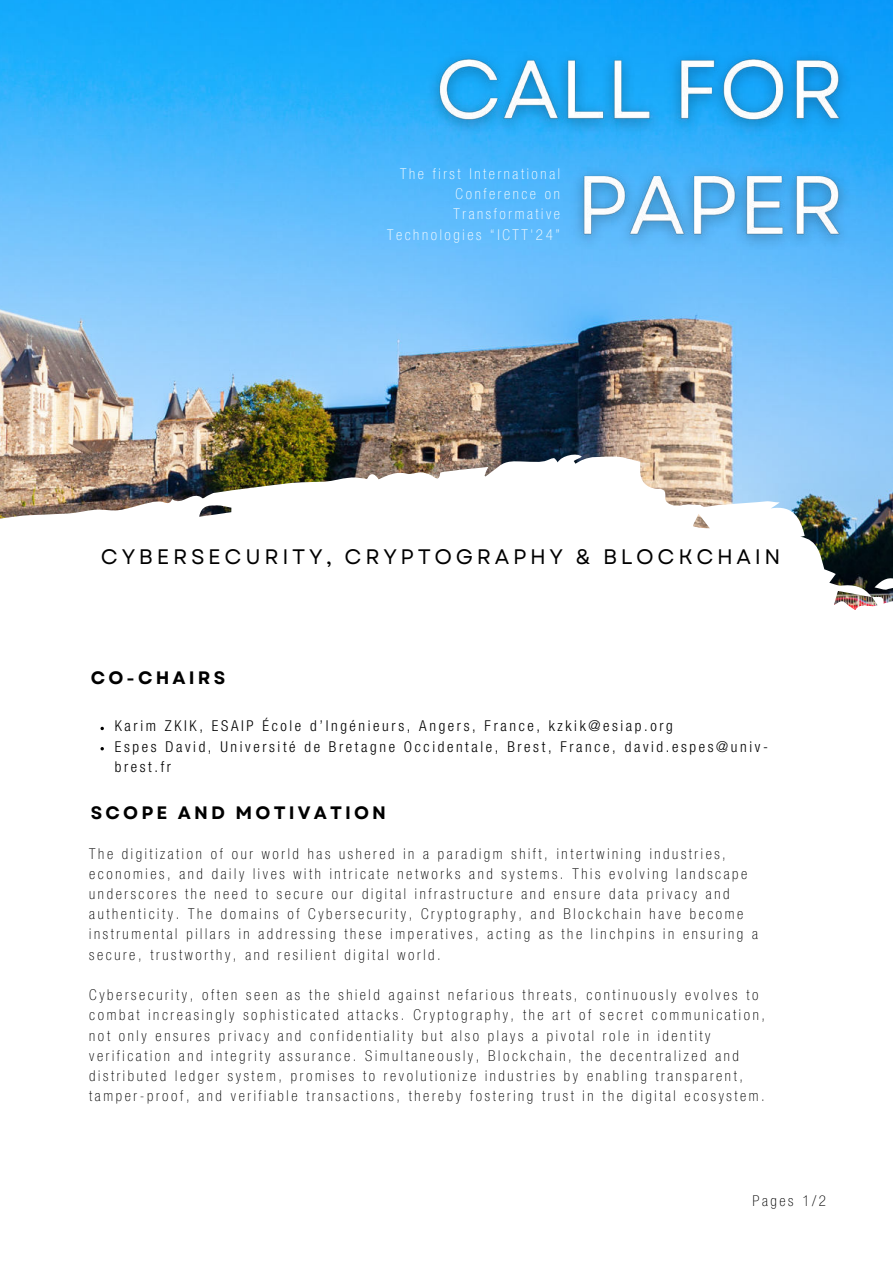
<style>
.page{position:relative;width:893px;height:1264px;background:#fff}
.page>*{position:absolute;margin:0;border:0;box-sizing:border-box;transform-origin:0 0}
.t1{font:21px "Garet";letter-spacing:.175em;color:#000}
.t2{font:700 18px "Garet";letter-spacing:.175em;color:#000}
.t3{font:100 condensed 15px/20.2px "Helvetica Neue LT Std";letter-spacing:.175em;color:#000}
.t4{font:300 condensed 15px/20.2px "Helvetica Neue LT Std";letter-spacing:.175em;color:#000}
.t5{font:100 condensed 15px/20.2px "Helvetica Neue LT Std";letter-spacing:.175em;color:#fff;text-align:right}
</style>
<div class="page">
<img style="left:0;top:0;width:892px;height:452px">
<svg style="left:0;top:452px;width:892px;height:299px"></svg>
<svg style="left:874px;top:576px;width:18px;height:14px"></svg>
<img style="left:418px;top:31px;width:442px;height:234px">
<svg style="left:100px;top:726px;width:4px;height:4px"></svg>
<svg style="left:100px;top:747px;width:4px;height:3px"></svg>
<p class="t5" style="left:387px;top:163px;width:174px">The first International<br>Conference on<br>Transformative<br>Technologies “ICTT'24”</p>
<h1 class="t1" style="left:101px;top:543px;width:681px">CYBERSECURITY, CRYPTOGRAPHY &amp; BLOCKCHAIN</h1>
<p class="t2" style="left:91px;top:666px;width:136px">CO-CHAIRS</p>
<p class="t4" style="left:115px;top:715px;width:654px">Karim ZKIK, ESAIP École d’Ingénieurs, Angers, France, kzkik@esiap.org<br>Espes David, Université de Bretagne Occidentale, Brest, France, david.espes@univ&shy;brest.fr</p>
<p class="t2" style="left:91px;top:801px;width:297px">SCOPE AND MOTIVATION</p>
<p class="t3" style="left:89px;top:843px;width:670px">The digitization of our world has ushered in a paradigm shift, intertwining industries, economies, and daily lives with intricate networks and systems. This evolving landscape underscores the need to secure our digital infrastructure and ensure data privacy and authenticity. The domains of Cybersecurity, Cryptography, and Blockchain have become instrumental pillars in addressing these imperatives, acting as the linchpins in ensuring a secure, trustworthy, and resilient digital world.</p>
<p class="t3" style="left:89px;top:984px;width:677px">Cybersecurity, often seen as the shield against nefarious threats, continuously evolves to combat increasingly sophisticated attacks. Cryptography, the art of secret communication, not only ensures privacy and confidentiality but also plays a pivotal role in identity verification and integrity assurance. Simultaneously, Blockchain, the decentralized and distributed ledger system, promises to revolutionize industries by enabling transparent, tamper-proof, and verifiable transactions, thereby fostering trust in the digital ecosystem.</p>
<p class="t3" style="left:752px;top:1189px;width:75px">Pages 1/2</p>
</div>
